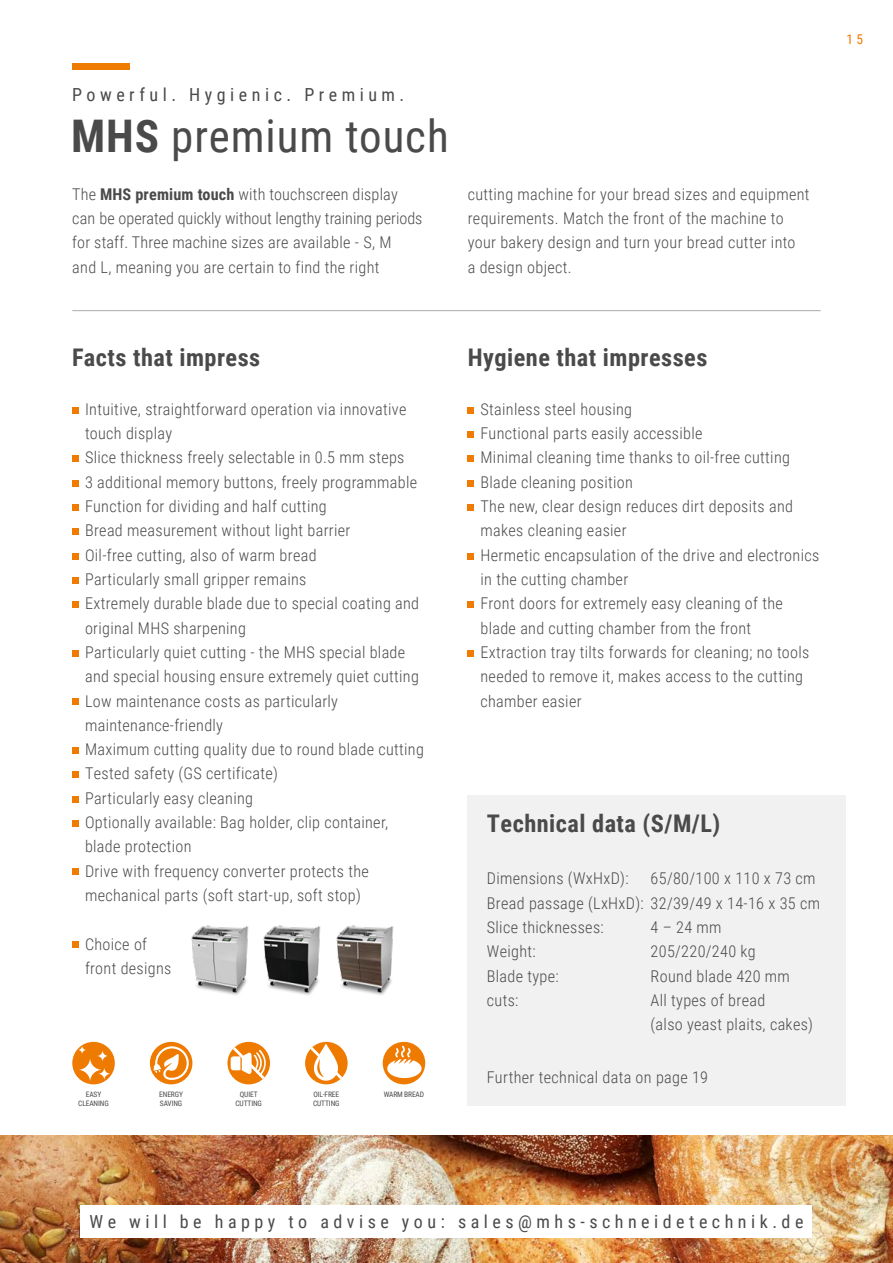
<style>
.page{position:relative;width:893px;height:1263px;background:#fff}
.page>*{position:absolute;margin:0;border:0;box-sizing:border-box;transform-origin:0 0}
.t1{font:45px "Roboto Condensed";letter-spacing:.02em;color:#4b4a4a}
.t2{font:700 24.3px "Roboto Condensed";letter-spacing:.02em;color:#4b4a4a}
.t3{font:18px "Roboto Condensed";letter-spacing:.25em;color:#4b4a4a}
.t4{font:300 16.2px/24.3px "Roboto Condensed";letter-spacing:.02em;color:#4b4a4a}
.t5{font:13.5px "Roboto Condensed";color:#ef7c00}
.t6{font:7.5px/9px "Roboto Condensed";letter-spacing:-.015em;color:#4b4a4a}
.s1{font-weight:700}
</style>
<div class="page">
<img style="left:0;top:1135px;width:893px;height:128px">
<div style="left:468px;top:795px;width:378px;height:311px;background:#f1f1f1"></div>
<div style="left:150px;top:1042px;width:42px;height:42px;background:#ef7a00;border-radius:50%"></div>
<svg style="left:153px;top:1043px;width:37px;height:39px"></svg>
<div style="left:227px;top:1042px;width:43px;height:42px;background:#ef7a00;border-radius:50%"></div>
<svg style="left:231px;top:1047px;width:35px;height:32px"></svg>
<div style="left:305px;top:1042px;width:43px;height:42px;background:#ef7a00;border-radius:50%"></div>
<svg style="left:310px;top:1043px;width:32px;height:39px"></svg>
<div style="left:383px;top:1042px;width:42px;height:42px;background:#ef7a00;border-radius:50%"></div>
<svg style="left:387px;top:1046px;width:35px;height:32px"></svg>
<div style="left:72px;top:1042px;width:43px;height:42px;background:#ef7a00;border-radius:50%"></div>
<svg style="left:78px;top:1046px;width:8px;height:8px"></svg>
<svg style="left:97px;top:1050px;width:11px;height:12px"></svg>
<svg style="left:78px;top:1058px;width:24px;height:24px"></svg>
<svg style="left:98px;top:1067px;width:13px;height:13px"></svg>
<div style="left:72px;top:64px;width:58px;height:6px;background:#ef7c00"></div>
<div style="left:72px;top:407px;width:7px;height:6px;background:#ef7c00"></div>
<div style="left:72px;top:456px;width:7px;height:6px;background:#ef7c00"></div>
<div style="left:72px;top:480px;width:7px;height:6px;background:#ef7c00"></div>
<div style="left:72px;top:504px;width:7px;height:7px;background:#ef7c00"></div>
<div style="left:72px;top:528px;width:7px;height:7px;background:#ef7c00"></div>
<div style="left:72px;top:553px;width:7px;height:6px;background:#ef7c00"></div>
<div style="left:72px;top:577px;width:7px;height:6px;background:#ef7c00"></div>
<div style="left:72px;top:601px;width:7px;height:7px;background:#ef7c00"></div>
<div style="left:72px;top:650px;width:7px;height:6px;background:#ef7c00"></div>
<div style="left:72px;top:699px;width:7px;height:6px;background:#ef7c00"></div>
<div style="left:72px;top:747px;width:7px;height:7px;background:#ef7c00"></div>
<div style="left:72px;top:771px;width:7px;height:7px;background:#ef7c00"></div>
<div style="left:72px;top:796px;width:7px;height:6px;background:#ef7c00"></div>
<div style="left:72px;top:820px;width:7px;height:6px;background:#ef7c00"></div>
<div style="left:72px;top:869px;width:7px;height:6px;background:#ef7c00"></div>
<div style="left:72px;top:942px;width:7px;height:6px;background:#ef7c00"></div>
<svg style="left:468px;top:407px;width:6px;height:6px"></svg>
<div style="left:468px;top:431px;width:6px;height:7px;background:#ef7c00"></div>
<svg style="left:468px;top:456px;width:6px;height:6px"></svg>
<svg style="left:468px;top:480px;width:6px;height:6px"></svg>
<div style="left:468px;top:504px;width:6px;height:7px;background:#ef7c00"></div>
<svg style="left:468px;top:553px;width:6px;height:6px"></svg>
<div style="left:468px;top:601px;width:6px;height:7px;background:#ef7c00"></div>
<svg style="left:468px;top:650px;width:6px;height:6px"></svg>
<hr style="left:72px;top:310px;width:749px;height:1px;background:#adaaaa">
<img style="left:263px;top:925px;width:58px;height:70px">
<img style="left:336px;top:925px;width:58px;height:70px">
<img style="left:191px;top:925px;width:58px;height:70px">
<div style="left:81px;top:1205px;width:731px;height:32px;background:#fff"></div>
<p class="t3" style="left:72px;top:82px;width:334px">Powerful. Hygienic. Premium.</p>
<h1 class="t1" style="left:71px;top:105px;width:379px"><span class="s1">MHS</span> premium touch</h1>
<p class="t4" style="left:72px;top:181px;width:352px">The <span class="s1">MHS premium touch</span> with touchscreen display can be operated quickly without lengthy training periods for staff. Three machine sizes are available - S, M<br>and L, meaning you are certain to find the right</p>
<p class="t4" style="left:468px;top:181px;width:343px">cutting machine for your bread sizes and equipment requirements. Match the front of the machine to your bakery design and turn your bread cutter into<br>a design object.</p>
<p class="t5" style="left:846px;top:30px;width:18px">15</p>
<h2 class="t2" style="left:72px;top:341px;width:189px">Facts that impress</h2>
<p class="t4" style="left:85px;top:396px;width:340px">Intuitive, straightforward operation via innovative touch display<br>Slice thickness freely selectable in 0.5 mm steps<br>3 additional memory buttons, freely programmable Function for dividing and half cutting<br>Bread measurement without light barrier<br>Oil-free cutting, also of warm bread<br>Particularly small gripper remains<br>Extremely durable blade due to special coating and original MHS sharpening<br>Particularly quiet cutting - the MHS special blade and special housing ensure extremely quiet cutting Low maintenance costs as particularly maintenance-friendly<br>Maximum cutting quality due to round blade cutting Tested safety (GS certificate)<br>Particularly easy cleaning<br>Optionally available: Bag holder, clip container, blade protection<br>Drive with frequency converter protects the mechanical parts (soft start-up, soft stop)</p>
<p class="t4" style="left:85px;top:931px;width:88px">Choice of front designs</p>
<p class="t6" style="left:86px;top:1089px;width:17px">EASY</p>
<p class="t6" style="left:384px;top:1089px;width:42px">WARM BREAD</p>
<p class="t6" style="left:78px;top:1098px;width:32px">CLEANING</p>
<p class="t6" style="left:159px;top:1089px;width:25px">ENERGY<br>SAVING</p>
<p class="t6" style="left:235px;top:1089px;width:28px;text-align:center">QUIET<br>CUTTING</p>
<p class="t6" style="left:313px;top:1089px;width:28px">OIL-FREE<br>CUTTING</p>
<h2 class="t2" style="left:468px;top:341px;width:241px">Hygiene that impresses</h2>
<p class="t4" style="left:480px;top:396px;width:340px">Stainless steel housing<br>Functional parts easily accessible<br>Minimal cleaning time thanks to oil-free cutting Blade cleaning position<br>The new, clear design reduces dirt deposits and makes cleaning easier<br>Hermetic encapsulation of the drive and electronics in the cutting chamber<br>Front doors for extremely easy cleaning of the blade and cutting chamber from the front Extraction tray tilts forwards for cleaning; no tools needed to remove it, makes access to the cutting chamber easier</p>
<h2 class="t2" style="left:487px;top:806px;width:235px">Technical data (S/M/L)</h2>
<p class="t4" style="left:487px;top:866px;width:143px">Dimensions (WxHxD):</p>
<p class="t4" style="left:487px;top:866px;width:335px;text-indent:164px">65/80/100 x 110 x 73 cm<br>Bread passage (LxHxD): 32/39/49 x 14-16 x 35 cm<br>Slice thicknesses:</p>
<p class="t4" style="left:651px;top:914px;width:73px">4 – 24 mm</p>
<p class="t4" style="left:487px;top:939px;width:50px">Weight:</p>
<p class="t4" style="left:651px;top:939px;width:107px">205/220/240 kg</p>
<p class="t4" style="left:487px;top:963px;width:73px">Blade type:</p>
<p class="t4" style="left:651px;top:963px;width:141px">Round blade 420 mm</p>
<p class="t4" style="left:487px;top:987px;width:33px">cuts:</p>
<p class="t4" style="left:651px;top:987px;width:164px">All types of bread<br>(also yeast plaits, cakes)</p>
<p class="t4" style="left:487px;top:1065px;width:223px">Further technical data on page 19</p>
<p class="t3" style="left:89px;top:1208px;width:715px">We will be happy to advise you: sales@mhs-schneidetechnik.de</p>
</div>
